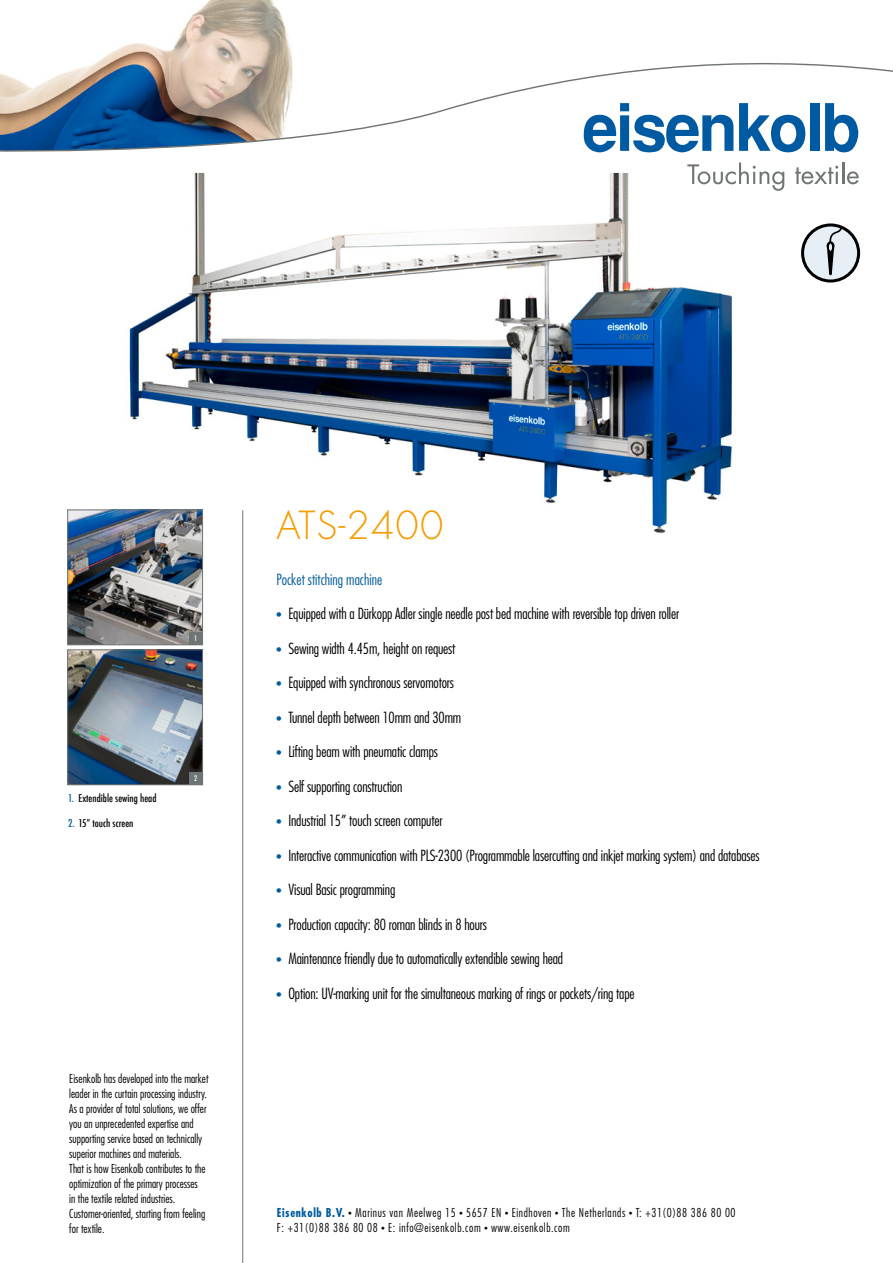
<style>
.page{position:relative;width:893px;height:1263px;background:#fff}
.page>*{position:absolute;margin:0;border:0;box-sizing:border-box;transform-origin:0 0}
.t1{font:300 37.65px "Futura";letter-spacing:.03em;color:#f49d00}
.t2{font:300 condensed 15px "Futura";letter-spacing:-.01em;color:#000}
.t3{font:300 condensed 15px "Futura";color:#005c9e}
.t4{font:300 condensed 12px/15px "Futura";color:#000}
.t5{font:300 condensed 12px/15px "Futura";letter-spacing:.05em;color:#000}
.t6{font:500 condensed 10.5px "Futura";color:#000}
.t7{font:500 condensed 7.5px "Futura";color:#fff}
.s1{color:#005c9e}
.s2{font-size:12px;color:#005c9e}
.s3{font-weight:700;color:#005c9e}
.s4{font-size:7.5px}
</style>
<div class="page">
<img style="left:110px;top:0;width:182px;height:54px">
<svg style="left:0;top:54px;width:893px;height:99px"></svg>
<svg style="left:584px;top:103px;width:149px;height:49px"></svg>
<svg style="left:739px;top:103px;width:66px;height:49px"></svg>
<div style="left:810px;top:103px;width:9px;height:48px;background:#005aa1"></div>
<svg style="left:825px;top:103px;width:35px;height:50px"></svg>
<svg style="left:687px;top:163px;width:97px;height:28px"></svg>
<svg style="left:795px;top:166px;width:43px;height:18px"></svg>
<hr style="left:842px;top:163px;width:2px;height:21px;background:#6f7575">
<svg style="left:847px;top:171px;width:12px;height:13px"></svg>
<img style="left:69px;top:651px;width:132px;height:132px">
<div style="left:67px;top:649px;width:136px;height:136px;border:1px solid #6f7575"></div>
<img style="left:129px;top:173px;width:613px;height:379px">
<img style="left:69px;top:511px;width:132px;height:132px">
<div style="left:67px;top:509px;width:136px;height:136px;border:1px solid #6f7575"></div>
<div style="left:803px;top:225px;width:56px;height:56px;background:#e6eff5;border-radius:50%"></div>
<div style="left:801px;top:223px;width:59px;height:59px;border:3px solid #000;border-radius:50%"></div>
<svg style="left:825px;top:223px;width:18px;height:60px"></svg>
<hr style="left:242px;top:510px;width:1px;height:753px;background:#6f7575">
<div style="left:189px;top:632px;width:13px;height:13px;background:#6f7575"></div>
<div style="left:189px;top:772px;width:13px;height:13px;background:#6f7575"></div>
<p class="t7" style="left:194px;top:633px;width:5px">1</p>
<p class="t6" style="left:68px;top:791px;width:90px"><span class="s1">1.</span> Extendible sewing head</p>
<p class="t6" style="left:68px;top:817px;width:67px"><span class="s1">2.</span> 15” touch screen</p>
<p class="t7" style="left:194px;top:773px;width:5px">2</p>
<p class="t4" style="left:69px;top:1070px;width:141px">Eisenkolb has developed into the market leader in the curtain processing industry.<br>As a provider of total solutions, we offer you an unprecedented expertise and supporting service based on technically superior machines and materials.<br>That is how Eisenkolb contributes to the optimization of the primary processes<br>in the textile related industries.<br>Customer-oriented, starting from feeling for textile.</p>
<h1 class="t1" style="left:276px;top:501px;width:169px">ATS-2400</h1>
<p class="t3" style="left:276px;top:570px;width:107px">Pocket stitching machine</p>
<p class="t2" style="left:276px;top:604px;width:404px"><span class="s2">•</span> Equipped with a Dürkopp Adler single needle post bed machine with reversible top driven roller</p>
<p class="t2" style="left:276px;top:639px;width:181px"><span class="s2">•</span> Sewing width 4.45m, height on request</p>
<p class="t2" style="left:276px;top:673px;width:179px"><span class="s2">•</span> Equipped with synchronous servomotors</p>
<p class="t2" style="left:276px;top:708px;width:186px"><span class="s2">•</span> Tunnel depth between 10mm and 30mm</p>
<p class="t2" style="left:276px;top:742px;width:163px"><span class="s2">•</span> Lifting beam with pneumatic clamps</p>
<p class="t2" style="left:276px;top:777px;width:128px"><span class="s2">•</span> Self supporting construction</p>
<p class="t2" style="left:276px;top:811px;width:168px"><span class="s2">•</span> Industrial 15” touch screen computer</p>
<p class="t2" style="left:276px;top:846px;width:485px"><span class="s2">•</span> Interactive communication with PLS-2300 (Programmable lasercutting and inkjet marking system) and databases</p>
<p class="t2" style="left:276px;top:880px;width:120px"><span class="s2">•</span> Visual Basic programming</p>
<p class="t2" style="left:276px;top:915px;width:212px"><span class="s2">•</span> Production capacity: 80 roman blinds in 8 hours</p>
<p class="t2" style="left:276px;top:949px;width:288px"><span class="s2">•</span> Maintenance friendly due to automatically extendible sewing head</p>
<p class="t2" style="left:276px;top:984px;width:360px"><span class="s2">•</span> Option: UV-marking unit for the simultaneous marking of rings or pockets/ring tape</p>
<p class="t5" style="left:277px;top:1205px;width:460px"><span class="s3">Eisenkolb B.V.</span> <span class="s4">•</span> Marinus van Meelweg 15 <span class="s4">•</span> 5657 EN <span class="s4">•</span> Eindhoven <span class="s4">•</span> The Netherlands <span class="s4">•</span> T: +31(0)88 386 80 00<br>F: +31(0)88 386 80 08 <span class="s4">•</span> E: info@eisenkolb.com <span class="s4">•</span> www.eisenkolb.com</p>
</div>
